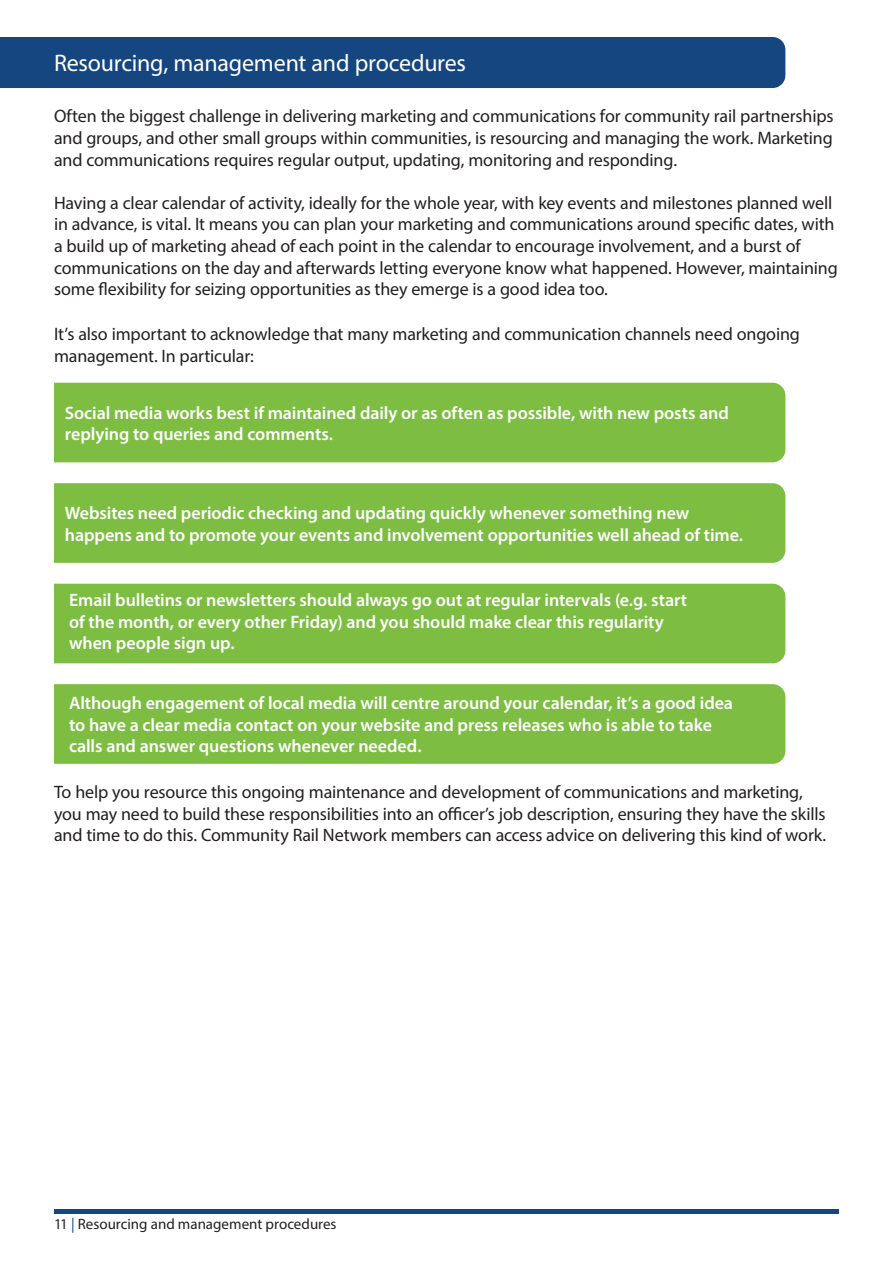
<style>
.page{position:relative;width:893px;height:1263px;background:#fff}
.page>*{position:absolute;margin:0;border:0;box-sizing:border-box;transform-origin:0 0}
.t1{font:24px "Myriad Pro";letter-spacing:-.01em;color:#fff}
.t2{font:18px/21.6px "Myriad Pro";letter-spacing:-.01em;color:#231f20}
.t3{font:600 18px/21.6px "Myriad Pro";letter-spacing:-.005em;color:#fff}
.t4{font:15px "Myriad Pro";color:#231f20}
.s1{color:#154680}
</style>
<div class="page">
<hr style="left:54px;top:1209px;width:785px;height:4px;background:#154680">
<div style="left:0;top:37px;width:785px;height:51px;background:#154680"></div>
<div style="left:54px;top:383px;width:731px;height:79px;background:#7cbd42"></div>
<div style="left:54px;top:483px;width:731px;height:80px;background:#7cbd42"></div>
<div style="left:54px;top:584px;width:731px;height:79px;background:#7cbd42"></div>
<div style="left:54px;top:684px;width:731px;height:80px;background:#7cbd42"></div>
<p class="t1" style="left:54px;top:48px;width:414px">Resourcing, management and procedures</p>
<p class="t2" style="left:54px;top:105px;width:781px;text-align:justify">Often the biggest challenge in delivering marketing and communications for community rail partnerships and groups, and other small groups within communities, is resourcing and managing the work. Marketing and communications requires regular output, updating, monitoring and responding.</p>
<p class="t2" style="left:54px;top:192px;width:785px">Having a clear calendar of activity, ideally for the whole year, with key events and milestones planned well in advance, is vital. It means you can plan your marketing and communications around specific dates, with a build up of marketing ahead of each point in the calendar to encourage involvement, and a burst of communications on the day and afterwards letting everyone know what happened. However, maintaining some flexibility for seizing opportunities as they emerge is a good idea too.</p>
<p class="t2" style="left:54px;top:323px;width:747px">It’s also important to acknowledge that many marketing and communication channels need ongoing management. In particular:</p>
<p class="t3" style="left:65px;top:401px;width:666px">Social media works best if maintained daily or as often as possible, with new posts and replying to queries and comments.</p>
<p class="t3" style="left:65px;top:502px;width:680px">Websites need periodic checking and updating quickly whenever something new happens and to promote your events and involvement opportunities well ahead of time.</p>
<p class="t3" style="left:69px;top:589px;width:619px">Email bulletins or newsletters should always go out at regular intervals (e.g. start of the month, or every other Friday) and you should make clear this regularity when people sign up.</p>
<p class="t3" style="left:69px;top:692px;width:665px">Although engagement of local media will centre around your calendar, it’s a good idea to have a clear media contact on your website and press releases who is able to take calls and answer questions whenever needed.</p>
<p class="t2" style="left:54px;top:781px;width:774px">To help you resource this ongoing maintenance and development of communications and marketing, you may need to build these responsibilities into an officer’s job description, ensuring they have the skills and time to do this. Community Rail Network members can access advice on delivering this kind of work.</p>
<p class="t4" style="left:54px;top:1215px;width:284px">11 <span class="s1">|</span> Resourcing and management procedures</p>
</div>
